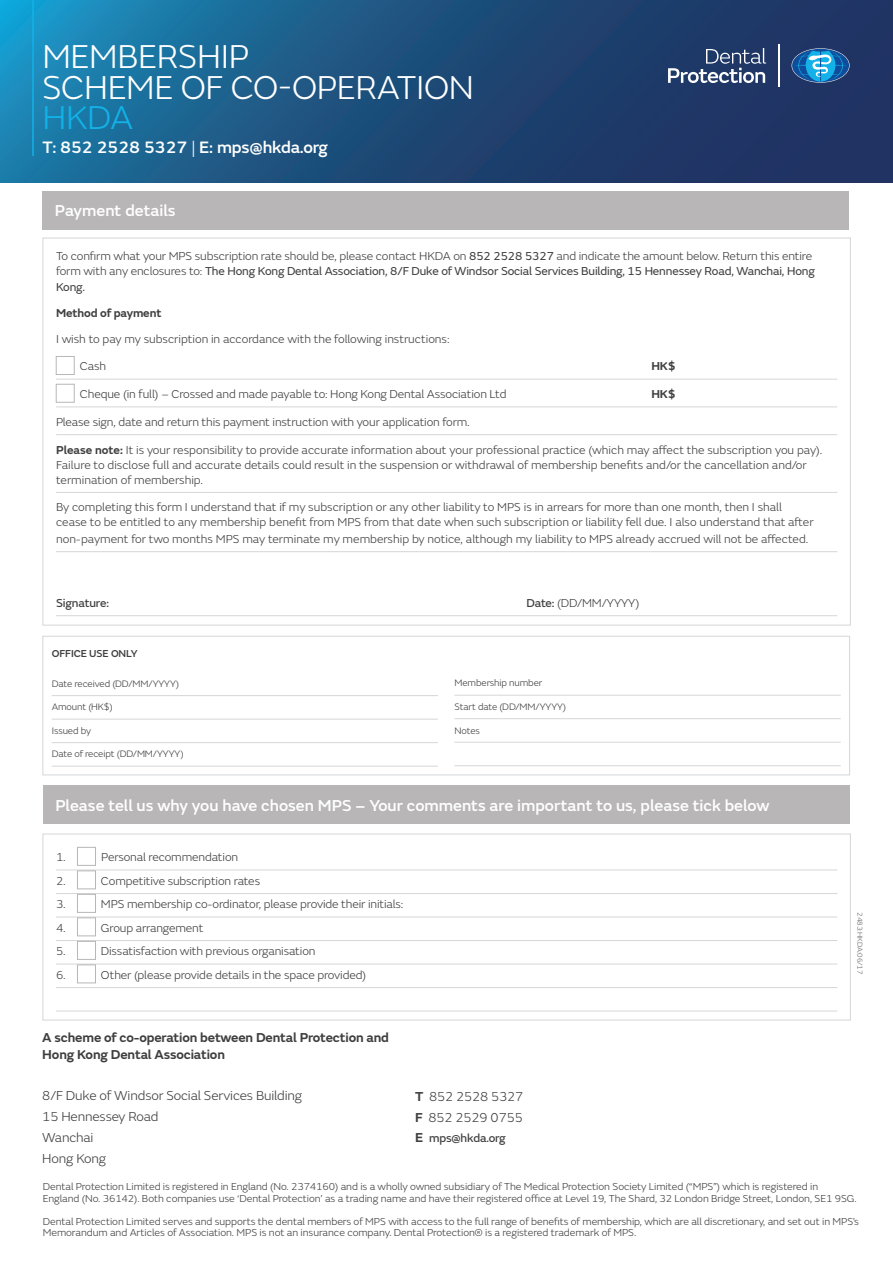
<style>
.page{position:relative;width:893px;height:1263px;background:#fff}
.page>*{position:absolute;margin:0;border:0;box-sizing:border-box;transform-origin:0 0}
.t1{font:300 34.5px/30.5px "FS Emeric";letter-spacing:-.01em;color:#fff}
.t2{font:300 34.5px "FS Emeric";color:#13b1e7}
.t3{font:500 17.25px "FS Emeric";letter-spacing:-.01em;color:#fff}
.t4{font:500 16.5px "FS Emeric";color:#fff}
.t5{font:300 13.5px/20.7px "FS Emeric";letter-spacing:-.01em;color:#3e3e3f}
.t6{font:600 13.5px/16.5px "FS Emeric";letter-spacing:-.01em;color:#3e3e3f}
.t7{font:300 12px/15px "FS Emeric";letter-spacing:-.005em;color:#3e3e3f}
.t8{font:12px "FS Emeric Core";letter-spacing:-.01em;color:#3e3e3f}
.t9{font:600 12px "FS Emeric";letter-spacing:-.01em;color:#3e3e3f}
.t10{font:12px "FS Emeric";color:#3e3e3f}
.t11{font:300 10.5px/11.4px "FS Emeric";letter-spacing:-.005em;color:#3e3e3f}
.t12{font:500 10.5px "FS Emeric";letter-spacing:-.01em;color:#3e3e3f}
.t13{font:300 9.75px "FS Emeric";letter-spacing:-.01em;color:#3e3e3f}
.t14{font:300 7.5px "FS Emeric";letter-spacing:-.01em;color:#636366}
.s1{font-weight:300}
.s2{font-weight:400}
.s3{font-weight:600}
.s4{font-family:"FS Emeric Core";font-weight:400}
.s5{font-family:"FS Emeric";font-weight:600;font-size:13.5px}
</style>
<div class="page">
<div style="left:42px;top:191px;width:807px;height:38px;background:#b8b6b7"></div>
<hr style="left:56px;top:379px;width:781px;height:1px;background:#d5d6d8">
<hr style="left:56px;top:407px;width:781px;height:1px;background:#d5d6d8">
<hr style="left:56px;top:434px;width:781px;height:1px;background:#d5d6d8">
<hr style="left:56px;top:492px;width:781px;height:1px;background:#d5d6d8">
<hr style="left:56px;top:551px;width:781px;height:1px;background:#d5d6d8">
<hr style="left:56px;top:615px;width:781px;height:1px;background:#d5d6d8">
<div style="left:56px;top:356px;width:18px;height:19px;background:#fff;border:1px solid #b8b6b7"></div>
<div style="left:56px;top:384px;width:18px;height:18px;background:#fff;border:1px solid #b8b6b7"></div>
<div style="left:43px;top:785px;width:807px;height:39px;background:#b8b6b7"></div>
<hr style="left:56px;top:870px;width:781px;height:1px;background:#d5d6d8">
<hr style="left:56px;top:893px;width:781px;height:1px;background:#d5d6d8">
<hr style="left:56px;top:917px;width:781px;height:1px;background:#d5d6d8">
<hr style="left:56px;top:940px;width:781px;height:1px;background:#d5d6d8">
<hr style="left:56px;top:964px;width:781px;height:1px;background:#d5d6d8">
<hr style="left:56px;top:987px;width:781px;height:1px;background:#d5d6d8">
<hr style="left:56px;top:1011px;width:781px;height:1px;background:#d5d6d8">
<div style="left:77px;top:847px;width:19px;height:18px;background:#fff;border:1px solid #b8b6b7"></div>
<div style="left:77px;top:871px;width:19px;height:18px;background:#fff;border:1px solid #b8b6b7"></div>
<div style="left:77px;top:894px;width:19px;height:18px;background:#fff;border:1px solid #b8b6b7"></div>
<div style="left:77px;top:918px;width:19px;height:18px;background:#fff;border:1px solid #b8b6b7"></div>
<div style="left:77px;top:941px;width:19px;height:18px;background:#fff;border:1px solid #b8b6b7"></div>
<div style="left:77px;top:965px;width:19px;height:18px;background:#fff;border:1px solid #b8b6b7"></div>
<div style="left:43px;top:834px;width:808px;height:186px;border:1px solid #d5d6d8"></div>
<hr style="left:52px;top:695px;width:386px;height:1px;background:#d5d6d8">
<hr style="left:52px;top:719px;width:386px;height:1px;background:#d5d6d8">
<hr style="left:52px;top:742px;width:386px;height:1px;background:#d5d6d8">
<hr style="left:52px;top:766px;width:386px;height:1px;background:#d5d6d8">
<hr style="left:454px;top:695px;width:387px;height:1px;background:#d5d6d8">
<hr style="left:454px;top:718px;width:387px;height:1px;background:#d5d6d8">
<hr style="left:454px;top:742px;width:387px;height:1px;background:#d5d6d8">
<hr style="left:454px;top:765px;width:387px;height:1px;background:#d5d6d8">
<div style="left:42px;top:636px;width:808px;height:139px;border:1px solid #d5d6d8"></div>
<svg style="left:0;top:0;width:893px;height:182px;background:#1d517f"></svg>
<hr style="left:32px;top:0;width:2px;height:156px;background:#13b1e7">
<svg style="left:792px;top:48px;width:58px;height:35px;background:#2f7ab0"></svg>
<hr style="left:778px;top:44px;width:2px;height:43px;background:#fff">
<svg style="left:668px;top:48px;width:98px;height:35px;background:#52668a"></svg>
<h1 class="t1" style="left:42px;top:40px;width:433px">MEMBERSHIP<br>SCHEME OF CO-OPERATION</h1>
<h1 class="t2" style="left:42px;top:94px;width:92px">HKDA</h1>
<h2 class="t3" style="left:42px;top:134px;width:287px">T: 852 2528 5327 <span class="s1">|</span> E: mps@hkda.org</h2>
<h3 class="t4" style="left:55px;top:199px;width:122px">Payment details</h3>
<p class="t7" style="left:56px;top:248px;width:760px">To confirm what your MPS subscription rate should be, please contact HKDA on <span class="s2">852 2528 5327</span> and indicate the amount below. Return this entire form with any enclosures to: <span class="s2">The Hong Kong Dental Association, 8/F Duke of Windsor Social Services Building, 15 Hennessey Road, Wanchai, Hong</span></p>
<p class="t10" style="left:56px;top:279px;width:31px">Kong.</p>
<p class="t9" style="left:56px;top:304px;width:107px">Method of payment</p>
<p class="t7" style="left:56px;top:331px;width:395px">I wish to pay my subscription in accordance with the following instructions:</p>
<p class="t7" style="left:80px;top:358px;width:28px">Cash</p>
<p class="t9" style="left:651px;top:357px;width:26px">HK$</p>
<p class="t7" style="left:80px;top:386px;width:428px">Cheque (in full) – Crossed and made payable to: Hong Kong Dental Association Ltd</p>
<p class="t9" style="left:651px;top:385px;width:26px">HK$</p>
<p class="t7" style="left:56px;top:414px;width:415px">Please sign, date and return this payment instruction with your application form.</p>
<p class="t7" style="left:56px;top:442px;width:768px"><span class="s3">Please note:</span> It is your responsibility to provide accurate information about your professional practice (which may affect the subscription you pay).<br>Failure to disclose full and accurate details could result in the suspension or withdrawal of membership benefits and/or the cancellation and/or termination of membership.</p>
<p class="t7" style="left:56px;top:499px;width:759px">By completing this form I understand that if my subscription or any other liability to MPS is in arrears for more than one month, then I shall cease to be entitled to any membership benefit from MPS from that date when such subscription or liability fell due. I also understand that after</p>
<p class="t7" style="left:56px;top:531px;width:754px">non-payment for two months MPS may terminate my membership by notice, although my liability to MPS already accrued will not be affected.</p>
<p class="t8" style="left:56px;top:594px;width:55px">Signature:</p>
<p class="t7" style="left:526px;top:595px;width:115px"><span class="s4">Date:</span> (DD/MM/YYYY)</p>
<p class="t12" style="left:52px;top:646px;width:87px">OFFICE USE ONLY</p>
<p class="t13" style="left:52px;top:677px;width:129px">Date received (DD/MM/YYYY)</p>
<p class="t13" style="left:52px;top:700px;width:62px">Amount (HK$)</p>
<p class="t13" style="left:52px;top:724px;width:41px">Issued by</p>
<p class="t13" style="left:52px;top:748px;width:133px">Date of receipt (DD/MM/YYYY)</p>
<p class="t13" style="left:454px;top:677px;width:89px">Membership number</p>
<p class="t13" style="left:454px;top:700px;width:113px">Start date (DD/MM/YYYY)</p>
<p class="t13" style="left:454px;top:724px;width:27px">Notes</p>
<h3 class="t4" style="left:55px;top:793px;width:715px">Please tell us why you have chosen MPS – Your comments are important to us, please tick below</h3>
<p class="t7" style="left:56px;top:849px;width:11px">1.</p>
<p class="t7" style="left:101px;top:849px;width:138px">Personal recommendation</p>
<p class="t7" style="left:56px;top:873px;width:11px">2.</p>
<p class="t7" style="left:101px;top:873px;width:161px">Competitive subscription rates</p>
<p class="t7" style="left:56px;top:896px;width:11px">3.</p>
<p class="t7" style="left:101px;top:896px;width:304px">MPS membership co-ordinator, please provide their initials:</p>
<p class="t7" style="left:56px;top:920px;width:11px">4.</p>
<p class="t7" style="left:101px;top:920px;width:104px">Group arrangement</p>
<p class="t7" style="left:56px;top:943px;width:11px">5.</p>
<p class="t7" style="left:101px;top:943px;width:216px">Dissatisfaction with previous organisation</p>
<p class="t7" style="left:56px;top:967px;width:11px">6.</p>
<p class="t7" style="left:101px;top:967px;width:267px">Other (please provide details in the space provided)</p>
<p class="t14" style="left:865px;top:912px;width:63px;rotate:90deg">2483:HKDA:06/17</p>
<p class="t6" style="left:42px;top:1028px;width:348px">A scheme of co-operation between Dental Protection and<br>Hong Kong Dental Association</p>
<p class="t5" style="left:42px;top:1085px;width:261px">8/F Duke of Windsor Social Services Building<br>15 Hennessey Road<br>Wanchai<br>Hong Kong</p>
<p class="t5" style="left:415px;top:1085px;width:110px"><span class="s3">T</span> 852 2528 5327<br><span class="s3">F</span> 852 2529 0755</p>
<p class="t8" style="left:415px;top:1129px;width:92px"><span class="s5">E</span> mps@hkda.org</p>
<p class="t11" style="left:43px;top:1181px;width:815px">Dental Protection Limited is registered in England (No. 2374160) and is a wholly owned subsidiary of The Medical Protection Society Limited (“MPS”) which is registered in<br>England (No. 36142). Both companies use ‘Dental Protection’ as a trading name and have their registered office at Level 19, The Shard, 32 London Bridge Street, London, SE1 9SG.</p>
<p class="t11" style="left:43px;top:1215px;width:817px">Dental Protection Limited serves and supports the dental members of MPS with access to the full range of benefits of membership, which are all discretionary, and set out in MPS’s<br>Memorandum and Articles of Association. MPS is not an insurance company. Dental Protection® is a registered trademark of MPS.</p>
</div>
